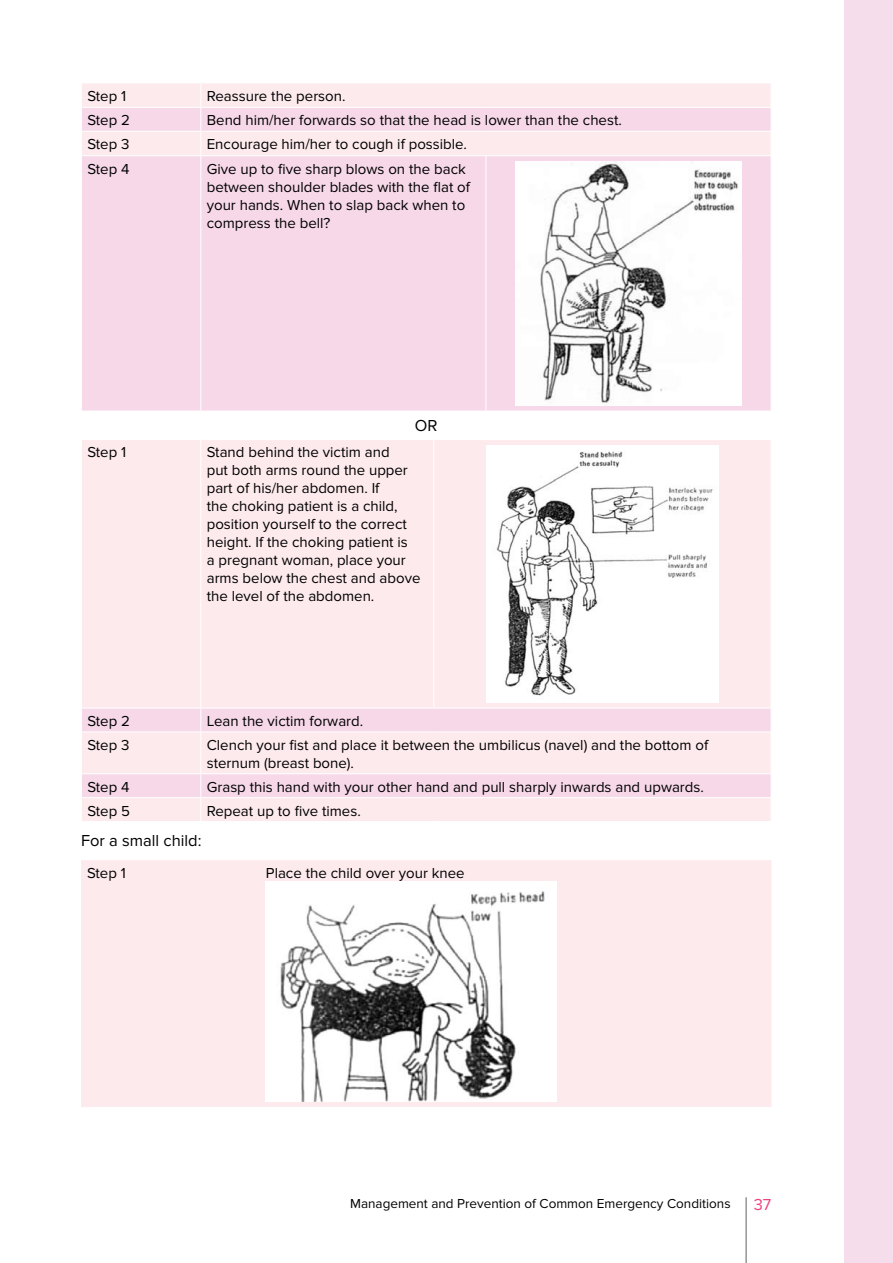
<style>
.page{position:relative;width:893px;height:1263px;background:#fff}
.page>*{position:absolute;margin:0;border:0;box-sizing:border-box;transform-origin:0 0}
.t1{font:16.5px "Proxima Nova";color:#000}
.t2{font:16.5px "Proxima Nova";color:#ee4281}
.t3{font:15px/18px "Proxima Nova";color:#000}
.t4{font:13.5px "Proxima Nova";color:#000}
</style>
<div class="page">
<div style="left:845px;top:0;width:48px;height:1263px;background:#f5ddeb"></div>
<hr style="left:745px;top:1197px;width:2px;height:66px;background:#939598">
<div style="left:82px;top:84px;width:689px;height:23px;background:#fdeaed"></div>
<svg style="left:82px;top:108px;width:689px;height:303px;background:#f6dae8"></svg>
<hr style="left:81px;top:131px;width:120px;height:1px;background:#fff">
<hr style="left:201px;top:131px;width:285px;height:1px;background:#fff">
<svg style="left:200px;top:84px;width:1px;height:71px"></svg>
<hr style="left:486px;top:131px;width:285px;height:1px;background:#fff">
<hr style="left:81px;top:155px;width:120px;height:1px;background:#fff">
<hr style="left:201px;top:155px;width:285px;height:1px;background:#fff">
<hr style="left:200px;top:156px;width:1px;height:255px;background:#fff">
<hr style="left:486px;top:155px;width:285px;height:1px;background:#fff">
<hr style="left:486px;top:156px;width:1px;height:255px;background:#fff">
<img style="left:515px;top:162px;width:227px;height:243px">
<div style="left:82px;top:440px;width:689px;height:381px;background:#fdeaed"></div>
<svg style="left:82px;top:709px;width:689px;height:88px;background:#f9e0ea"></svg>
<hr style="left:200px;top:440px;width:1px;height:268px;background:#fff">
<hr style="left:433px;top:440px;width:1px;height:268px;background:#fff">
<hr style="left:81px;top:708px;width:120px;height:1px;background:#fff">
<hr style="left:201px;top:708px;width:233px;height:1px;background:#fff">
<svg style="left:200px;top:708px;width:1px;height:23px"></svg>
<hr style="left:434px;top:708px;width:337px;height:1px;background:#fff">
<hr style="left:81px;top:731px;width:120px;height:1px;background:#fff">
<hr style="left:201px;top:731px;width:233px;height:1px;background:#fff">
<hr style="left:200px;top:732px;width:1px;height:41px;background:#fff">
<hr style="left:434px;top:731px;width:337px;height:1px;background:#fff">
<hr style="left:81px;top:773px;width:120px;height:1px;background:#fff">
<hr style="left:201px;top:773px;width:233px;height:1px;background:#fff">
<hr style="left:434px;top:773px;width:337px;height:1px;background:#fff">
<hr style="left:81px;top:797px;width:120px;height:1px;background:#fff">
<hr style="left:201px;top:797px;width:233px;height:1px;background:#fff">
<svg style="left:200px;top:774px;width:1px;height:47px"></svg>
<hr style="left:434px;top:797px;width:337px;height:1px;background:#fff">
<img style="left:487px;top:446px;width:231px;height:256px">
<div style="left:81px;top:860px;width:690px;height:247px;background:#fdeaed"></div>
<img style="left:266px;top:882px;width:290px;height:219px">
<p class="t3" style="left:87px;top:87px;width:40px">Step 1</p>
<p class="t3" style="left:207px;top:87px;width:140px">Reassure the person.</p>
<p class="t3" style="left:87px;top:111px;width:44px">Step 2</p>
<p class="t3" style="left:207px;top:111px;width:417px">Bend him/her forwards so that the head is lower than the chest.</p>
<p class="t3" style="left:87px;top:135px;width:44px">Step 3</p>
<p class="t3" style="left:207px;top:135px;width:262px">Encourage him/her to cough if possible.</p>
<p class="t3" style="left:87px;top:160px;width:44px">Step 4</p>
<p class="t3" style="left:207px;top:160px;width:265px">Give up to five sharp blows on the back between shoulder blades with the flat of your hands. When to slap back when to compress the bell?</p>
<p class="t1" style="left:415px;top:416px;width:24px">OR</p>
<p class="t3" style="left:87px;top:444px;width:40px">Step 1</p>
<p class="t3" style="left:207px;top:444px;width:215px">Stand behind the victim and<br>put both arms round the upper part of his/her abdomen. If<br>the choking patient is a child, position yourself to the correct height. If the choking patient is<br>a pregnant woman, place your arms below the chest and above the level of the abdomen.</p>
<p class="t3" style="left:87px;top:712px;width:44px">Step 2</p>
<p class="t3" style="left:207px;top:712px;width:158px">Lean the victim forward.</p>
<p class="t3" style="left:87px;top:736px;width:44px">Step 3</p>
<p class="t3" style="left:207px;top:736px;width:503px">Clench your fist and place it between the umbilicus (navel) and the bottom of sternum (breast bone).</p>
<p class="t3" style="left:87px;top:778px;width:44px">Step 4</p>
<p class="t3" style="left:207px;top:778px;width:499px">Grasp this hand with your other hand and pull sharply inwards and upwards.</p>
<p class="t3" style="left:87px;top:802px;width:44px">Step 5</p>
<p class="t3" style="left:207px;top:802px;width:155px">Repeat up to five times.</p>
<p class="t1" style="left:81px;top:831px;width:122px">For a small child:</p>
<p class="t3" style="left:87px;top:864px;width:40px">Step 1</p>
<p class="t3" style="left:266px;top:864px;width:200px">Place the child over your knee</p>
<p class="t4" style="left:350px;top:1195px;width:382px">Management and Prevention of Common Emergency Conditions</p>
<p class="t2" style="left:754px;top:1195px;width:19px">37</p>
</div>
